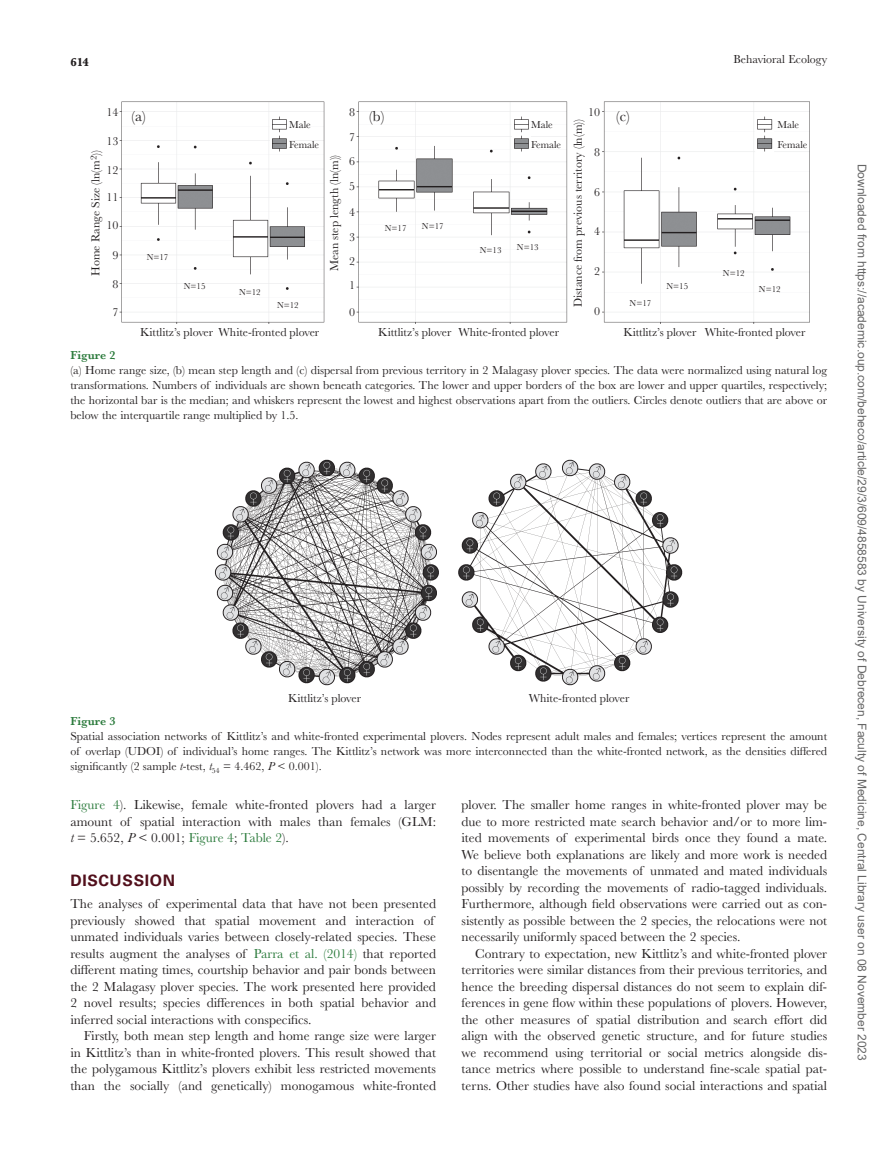
<style>
.page{position:relative;width:891px;height:1175px;background:#fff}
.page>*{position:absolute;margin:0;border:0;box-sizing:border-box;transform-origin:0 0}
.t1{font:700 15.75px "Univers LT Std";letter-spacing:.04em;color:#510f1b}
.t2{font:15px "Baskerville MT Std";color:#231f20}
.t3{font:13.5px/16.5px "Baskerville MT Std";color:#231f20;text-align:justify}
.t4{font:12px/15px "Baskerville MT Std";color:#231f20;text-align:justify}
.t5{font:12px "Arial";color:#666}
.t6{font:600 12px "Baskerville MT Std";color:#2a7a3b}
.t7{font:700 12px "Baskerville MT Std";color:#231f20}
.t8{font:10.5px/19.4px "Baskerville MT Std";color:#231f20}
.t9{font:9px "Baskerville MT Std";color:#231f20}
.s1{font-style:italic}
.s2{color:#2a7a3b}
</style>
<div class="page">
<img style="left:215px;top:460px;width:468px;height:225px">
<img style="left:119px;top:101px;width:691px;height:223px">
<p class="t7" style="left:70px;top:55px;width:20px">614</p>
<p class="t4" style="left:733px;top:52px;width:95px">Behavioral Ecology</p>
<p class="t2" style="left:107px;top:108px;width:41px"><sup>14</sup> (a)</p>
<p class="t4" style="left:107px;top:133px;width:13px">13</p>
<p class="t4" style="left:107px;top:162px;width:13px">12</p>
<p class="t4" style="left:88px;top:276px;width:127px;rotate:-90deg">Home Range Size (ln(m<sup>2</sup>))</p>
<p class="t4" style="left:107px;top:190px;width:13px">11</p>
<p class="t4" style="left:107px;top:218px;width:13px">10</p>
<p class="t4" style="left:113px;top:247px;width:7px">9</p>
<p class="t4" style="left:113px;top:276px;width:7px">8</p>
<p class="t9" style="left:147px;top:252px;width:23px">N=17</p>
<p class="t4" style="left:113px;top:304px;width:7px">7</p>
<p class="t9" style="left:184px;top:281px;width:23px">N=15</p>
<p class="t8" style="left:289px;top:115px;width:32px">Male<br>Female</p>
<p class="t9" style="left:239px;top:287px;width:23px">N=12</p>
<p class="t9" style="left:277px;top:300px;width:23px">N=12</p>
<p class="t4" style="left:140px;top:325px;width:181px">Kittlitz’s plover White-fronted plover</p>
<p class="t4" style="left:327px;top:271px;width:118px;rotate:-90deg">Mean step length (ln(m))</p>
<p class="t4" style="left:349px;top:99px;width:7px;line-height:25px">8<br>7<br>6<br>5<br>4</p>
<p class="t4" style="left:349px;top:224px;width:7px;line-height:24.5px">3<br>2<br>1</p>
<p class="t4" style="left:349px;top:304px;width:7px">0</p>
<p class="t2" style="left:369px;top:108px;width:17px">(b)</p>
<p class="t9" style="left:385px;top:223px;width:23px">N=17</p>
<p class="t9" style="left:422px;top:221px;width:23px">N=17</p>
<p class="t8" style="left:531px;top:115px;width:32px">Male<br>Female</p>
<p class="t9" style="left:480px;top:245px;width:23px">N=13</p>
<p class="t9" style="left:517px;top:241px;width:23px">N=13</p>
<p class="t4" style="left:378px;top:325px;width:75px">Kittlitz’s plover</p>
<p class="t4" style="left:458px;top:325px;width:102px">White-fronted plover</p>
<p class="t4" style="left:588px;top:104px;width:13px">10</p>
<p class="t2" style="left:616px;top:108px;width:15px">(c)</p>
<p class="t4" style="left:571px;top:307px;width:190px;rotate:-90deg">Distance from previous territory (ln(m))</p>
<p class="t8" style="left:777px;top:115px;width:32px">Male<br>Female</p>
<p class="t4" style="left:623px;top:325px;width:75px">Kittlitz’s plover</p>
<p class="t4" style="left:594px;top:144px;width:7px">8</p>
<p class="t4" style="left:594px;top:184px;width:7px">6</p>
<p class="t4" style="left:594px;top:224px;width:7px">4</p>
<p class="t4" style="left:594px;top:264px;width:7px">2</p>
<p class="t4" style="left:594px;top:304px;width:7px">0</p>
<p class="t9" style="left:723px;top:268px;width:23px">N=12</p>
<p class="t9" style="left:666px;top:281px;width:23px">N=15</p>
<p class="t9" style="left:759px;top:284px;width:23px">N=12</p>
<p class="t4" style="left:705px;top:325px;width:102px">White-fronted plover</p>
<p class="t9" style="left:630px;top:298px;width:23px">N=17</p>
<p class="t6" style="left:70px;top:348px;width:47px">Figure 2</p>
<p class="t4" style="left:70px;top:362px;width:758px">(a) Home range size, (b) mean step length and (c) dispersal from previous territory in 2 Malagasy plover species. The data were normalized using natural log transformations. Numbers of individuals are shown beneath categories. The lower and upper borders of the box are lower and upper quartiles, respectively; the horizontal bar is the median; and whiskers represent the lowest and highest observations apart from the outliers. Circles denote outliers that are above or below the interquartile range multiplied by 1.5.</p>
<p class="t4" style="left:288px;top:691px;width:75px">Kittlitz’s plover</p>
<p class="t4" style="left:529px;top:691px;width:102px">White-fronted plover</p>
<p class="t6" style="left:70px;top:714px;width:47px">Figure 3</p>
<p class="t4" style="left:70px;top:729px;width:758px">Spatial association networks of Kittlitz’s and white-fronted experimental plovers. Nodes represent adult males and females; vertices represent the amount of overlap (UDOI) of individual’s home ranges. The Kittlitz’s network was more interconnected than the white-fronted network, as the densities differed significantly (2 sample <span class="s1">t</span>-test, <span class="s1">t</span><sub>54</sub> = 4.462, <span class="s1">P</span> &lt; 0.001).</p>
<p class="t3" style="left:70px;top:796px;width:367px"><span class="s2">Figure 4</span>). Likewise, female white-fronted plovers had a larger amount of spatial interaction with males than females (GLM: <span class="s1">t</span> = 5.652, <span class="s1">P</span> &lt; 0.001; <span class="s2">Figure 4</span>; <span class="s2">Table 2</span>).</p>
<p class="t1" style="left:70px;top:871px;width:106px">DISCUSSION</p>
<p class="t3" style="left:70px;top:895px;width:367px;text-align:left">The analyses of experimental data that have not been presented previously showed that spatial movement and interaction of unmated individuals varies between closely-related species. These results augment the analyses of <span class="s2">Parra et al. (2014)</span> that reported different mating times, courtship behavior and pair bonds between the 2 Malagasy plover species. The work presented here provided 2 novel results; species differences in both spatial behavior and inferred social interactions with conspecifics.</p>
<p class="t3" style="left:70px;top:1027px;width:367px;text-indent:14px">Firstly, both mean step length and home range size were larger in Kittlitz’s than in white-fronted plovers. This result showed that the polygamous Kittlitz’s plovers exhibit less restricted movements than the socially (and genetically) monogamous white-fronted</p>
<p class="t3" style="left:462px;top:796px;width:367px">plover. The smaller home ranges in white-fronted plover may be due to more restricted mate search behavior and/or to more lim&shy;ited movements of experimental birds once they found a mate.<br>We believe both explanations are likely and more work is needed to disentangle the movements of unmated and mated individuals possibly by recording the movements of radio-tagged individuals.<br>Furthermore, although field observations were carried out as con&shy;sistently as possible between the 2 species, the relocations were not necessarily uniformly spaced between the 2 species.</p>
<p class="t3" style="left:462px;top:945px;width:367px;text-indent:14px">Contrary to expectation, new Kittlitz’s and white-fronted plover territories were similar distances from their previous territories, and hence the breeding dispersal distances do not seem to explain dif&shy;ferences in gene flow within these populations of plovers. However, the other measures of spatial distribution and search effort did align with the observed genetic structure, and for future studies we recommend using territorial or social metrics alongside dis&shy;tance metrics where possible to understand fine-scale spatial pat&shy;terns. Other studies have also found social interactions and spatial</p>
<p class="t5" style="left:866px;top:164px;width:898px;rotate:90deg">Downloaded from https://academic.oup.com/beheco/article/29/3/609/4858583 by University of Debrecen, Faculty of Medicine, Central Library user on 08 November 2023</p>
</div>
